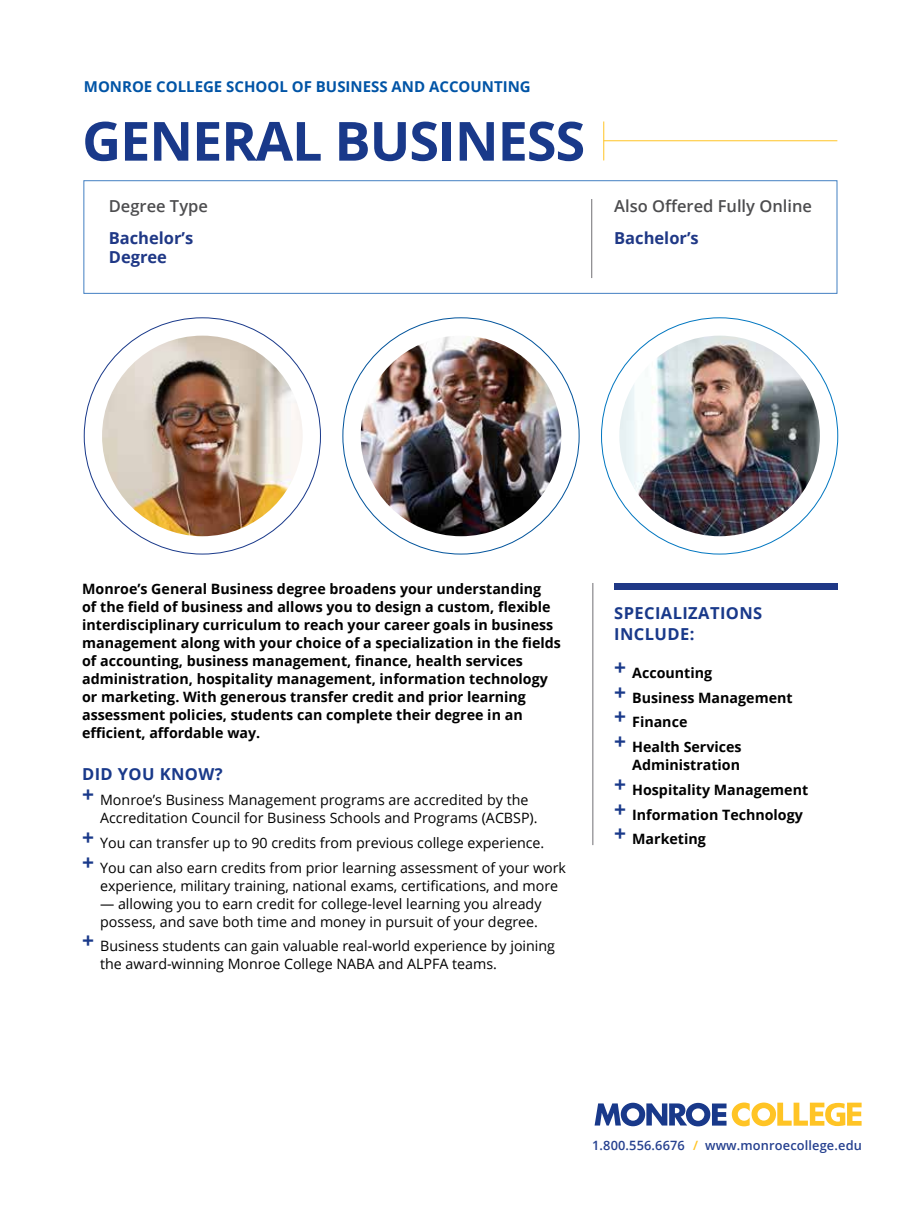
<style>
.page{position:relative;width:918px;height:1215px;background:#fff}
.page>*{position:absolute;margin:0;border:0;box-sizing:border-box;transform-origin:0 0}
.t1{font:700 54px "Open Sans";letter-spacing:-.02em;color:#19398a}
.t2{font:700 16.5px/21px "Open Sans";letter-spacing:.025em;color:#19398a}
.t3{font:600 16.5px "Open Sans";color:#4d4d4f}
.t4{font:700 16.5px/19.5px "Open Sans";color:#1f3886}
.t5{font:700 15px "Open Sans";color:#0054a6}
.t6{font:700 14.25px/18px "Open Sans";color:#000}
.t7{font:14.25px/18px "Open Sans";color:#000}
.t8{font:600 12.9px "Open Sans";letter-spacing:.01em;color:#25408f}
.s1{color:#ffc425}
</style>
<div class="page">
<svg style="left:595px;top:1103px;width:267px;height:23px"></svg>
<img style="left:102px;top:336px;width:201px;height:200px;border-radius:100px">
<img style="left:361px;top:336px;width:200px;height:200px;border-radius:100px">
<img style="left:619px;top:336px;width:201px;height:200px;border-radius:100px">
<hr style="left:592px;top:583px;width:1px;height:262px;background:#807f83">
<div style="left:614px;top:583px;width:224px;height:7px;background:#1f3886"></div>
<hr style="left:604px;top:140px;width:233px;height:1px;background:#ffc425">
<hr style="left:603px;top:122px;width:1px;height:38px;background:#ffc425">
<div style="left:83px;top:180px;width:754px;height:114px;border:1px solid #4380c2"></div>
<hr style="left:591px;top:199px;width:1px;height:79px;background:#807f83">
<p class="t5" style="left:84px;top:76px;width:448px">MONROE COLLEGE SCHOOL OF BUSINESS AND ACCOUNTING</p>
<h1 class="t1" style="left:82px;top:103px;width:505px">GENERAL BUSINESS</h1>
<p class="t3" style="left:109px;top:194px;width:101px">Degree Type</p>
<p class="t4" style="left:109px;top:227px;width:86px">Bachelor’s<br>Degree</p>
<p class="t3" style="left:614px;top:194px;width:199px">Also Offered Fully Online</p>
<p class="t4" style="left:614px;top:227px;width:86px">Bachelor’s</p>
<p class="t6" style="left:82px;top:579px;width:480px">Monroe’s General Business degree broadens your understanding<br>of the field of business and allows you to design a custom, flexible interdisciplinary curriculum to reach your career goals in business management along with your choice of a specialization in the fields of accounting, business management, finance, health services administration, hospitality management, information technology or marketing. With generous transfer credit and prior learning assessment policies, students can complete their degree in an efficient, affordable way.</p>
<p class="t2" style="left:82px;top:764px;width:142px">DID YOU KNOW?</p>
<p class="t7" style="left:100px;top:791px;width:439px;text-indent:-18px"><sup>+</sup> Monroe’s Business Management programs are accredited by the<br>Accreditation Council for Business Schools and Programs (ACBSP).</p>
<p class="t7" style="left:82px;top:830px;width:485px;line-height:24.8px"><sup>+</sup> You can transfer up to 90 credits from previous college experience.<br><sup>+</sup> You can also earn credits from prior learning assessment of your work</p>
<p class="t7" style="left:100px;top:876px;width:460px">experience, military training, national exams, certifications, and more</p>
<p class="t7" style="left:100px;top:894px;width:443px">— allowing you to earn credit for college-level learning you already possess, and save both time and money in pursuit of your degree.</p>
<p class="t7" style="left:100px;top:937px;width:457px;text-indent:-18px"><sup>+</sup> Business students can gain valuable real-world experience by joining the award-winning Monroe College NABA and ALPFA teams.</p>
<p class="t2" style="left:614px;top:602px;width:150px">SPECIALIZATIONS<br>INCLUDE:</p>
<p class="t6" style="left:614px;top:660px;width:180px;line-height:24.8px"><sup>+</sup> Accounting<br><sup>+</sup> Business Management <sup>+</sup> Finance<br><sup>+</sup> Health Services</p>
<p class="t6" style="left:614px;top:752px;width:196px;line-height:24.8px;text-indent:18px">Administration<br><sup>+</sup> Hospitality Management <sup>+</sup> Information Technology <sup>+</sup> Marketing</p>
<p class="t8" style="left:592px;top:1136px;width:271px">1.800.556.6676 <span class="s1">/</span> www.monroecollege.edu</p>
</div>
